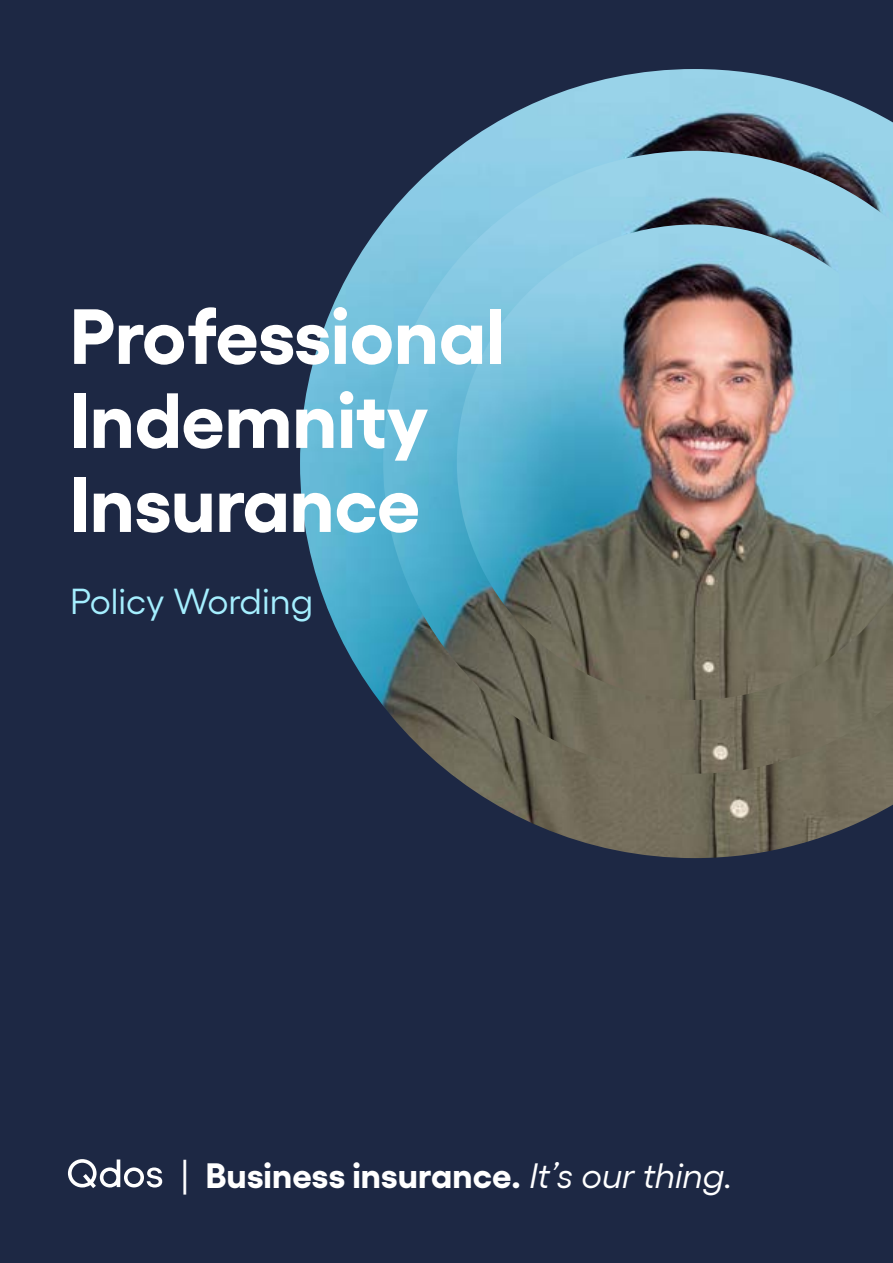
<style>
.page{position:relative;width:893px;height:1263px;background:#1d2844}
.page>*{position:absolute;margin:0;border:0;box-sizing:border-box;transform-origin:0 0}
.t1{font:700 78px/84px "Gellix";color:#fff}
.t2{font:36px "Gellix";color:#a5efff}
.t3{font:700 35.1px "Gellix";letter-spacing:.005em;color:#fff}
.s1{font-weight:400}
.s2{font-weight:400;font-style:italic}
</style>
<div class="page">
<img style="left:300px;top:69px;width:593px;height:789px">
<img style="left:383px;top:151px;width:510px;height:623px">
<img style="left:457px;top:224px;width:436px;height:476px">
<svg style="left:68px;top:1159px;width:94px;height:29px"></svg>
<h1 class="t1" style="left:70px;top:286px;width:436px">Professional<br>Indemnity<br>Insurance</h1>
<p class="t2" style="left:70px;top:574px;width:245px">Policy Wording</p>
<p class="t3" style="left:181px;top:1147px;width:553px"><span class="s1">|</span> Business insurance. <span class="s2">It’s our thing.</span></p>
</div>
